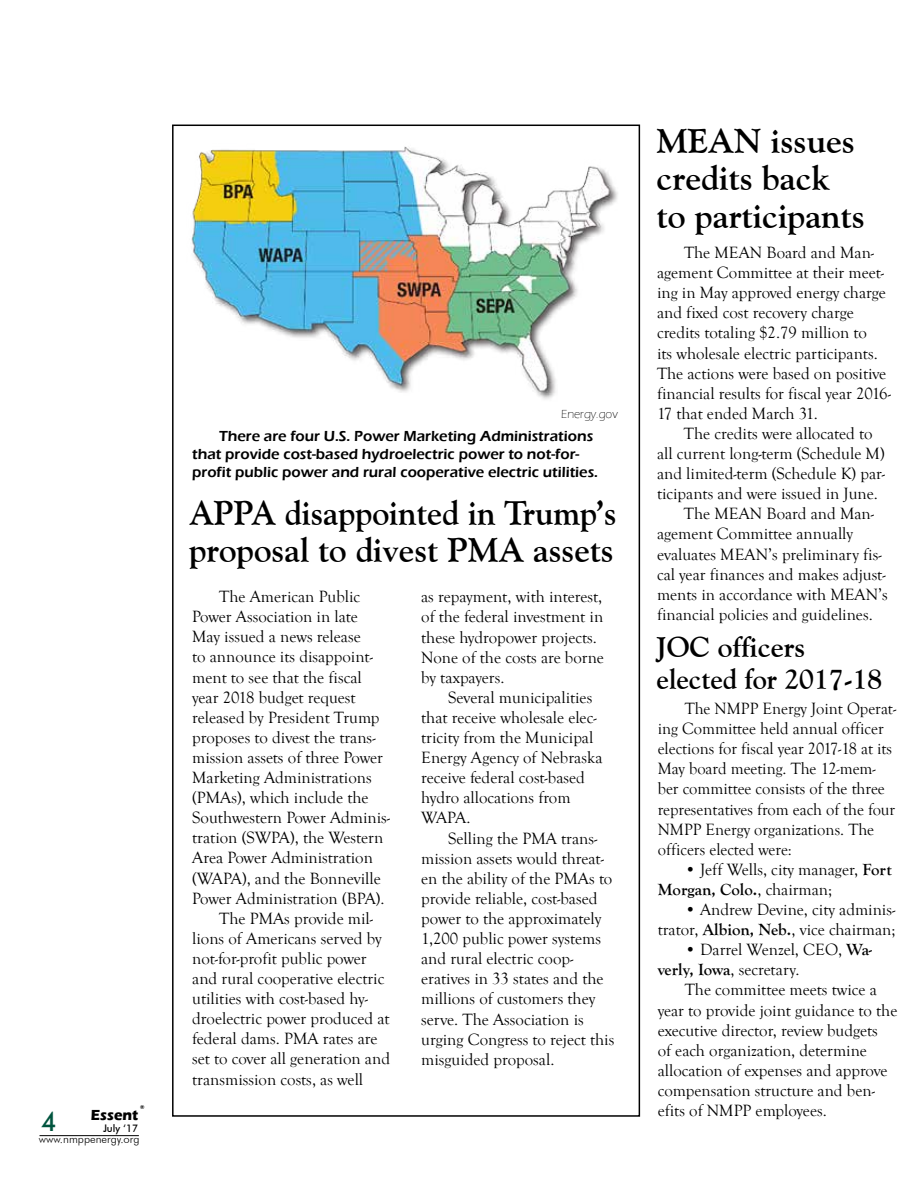
<style>
.page{position:relative;width:918px;height:1188px;background:#fff}
.page>*{position:absolute;margin:0;border:0;box-sizing:border-box;transform-origin:0 0}
.t1{font:700 34.5px/37.5px "Goudy Old Style BT";color:#000;scale:.95 1}
.t2{font:700 34.5px/37.5px "Goudy Old Style BT";color:#000}
.t3{font:700 28.5px/31.5px "Goudy Old Style BT";color:#000}
.t4{font:500 27px "Futura BT";color:#00543e;scale:.95 1}
.t5{font:16.8px/20.1px "Goudy Old Style T";color:#000}
.t6{font:600 15px/18px "Eras ITC";color:#000}
.t7{font:700 15px "Eras ITC";color:#000;scale:.95 1}
.t8{font:300 12px "Eras ITC";color:#000}
.t9{font:300 11.25px "Futura BT";color:#000}
.t10{font:500 10.5px "Futura BT";color:#000;scale:.95 1}
.t11{font:700 5.25px "Futura BT";color:#000}
.s1{font-weight:700}
</style>
<div class="page">
<hr style="left:39px;top:1135px;width:100px;height:1px;background:#000">
<img style="left:191px;top:146px;width:427px;height:253px">
<p class="t11" style="left:140px;top:1104px;width:6px">®</p>
<p class="t7" style="left:91px;top:1106px;width:51px">Essent</p>
<p class="t10" style="left:103px;top:1122px;width:39px">July ‘17</p>
<h3 class="t4" style="left:41px;top:1105px;width:18px">4</h3>
<p class="t9" style="left:39px;top:1132px;width:102px">www.nmppenergy.org</p>
<p class="t8" style="left:561px;top:407px;width:58px">Energy.gov</p>
<p class="t6" style="left:192px;top:427px;width:407px;text-indent:27px">There are four U.S. Power Marketing Administrations that provide cost-based hydroelectric power to not-for&shy;profit public power and rural cooperative electric utilities.</p>
<h1 class="t1" style="left:189px;top:494px;width:452px">APPA disappointed in Trump’s proposal to divest PMA assets</h1>
<p class="t5" style="left:219px;top:587px;width:143px">The American Public</p>
<p class="t5" style="left:192px;top:607px;width:167px">Power Association in late</p>
<p class="t5" style="left:192px;top:627px;width:170px">May issued a news release</p>
<p class="t5" style="left:192px;top:647px;width:182px">to announce its disappoint-</p>
<p class="t5" style="left:192px;top:667px;width:171px">ment to see that the fiscal</p>
<p class="t5" style="left:192px;top:687px;width:165px">year 2018 budget request</p>
<p class="t5" style="left:192px;top:708px;width:189px">released by President Trump</p>
<p class="t5" style="left:192px;top:728px;width:185px">proposes to divest the trans-</p>
<p class="t5" style="left:192px;top:748px;width:192px">mission assets of three Power</p>
<p class="t5" style="left:192px;top:768px;width:181px">Marketing Administrations</p>
<p class="t5" style="left:192px;top:788px;width:178px">(PMAs), which include the</p>
<p class="t5" style="left:192px;top:808px;width:199px">Southwestern Power Adminis-</p>
<p class="t5" style="left:192px;top:828px;width:193px">tration (SWPA), the Western</p>
<p class="t5" style="left:192px;top:848px;width:182px">Area Power Administration</p>
<p class="t5" style="left:192px;top:868px;width:190px">(WAPA), and the Bonneville</p>
<p class="t5" style="left:192px;top:888px;width:194px">Power Administration (BPA).</p>
<p class="t5" style="left:219px;top:909px;width:155px">The PMAs provide mil-</p>
<p class="t5" style="left:192px;top:929px;width:191px">lions of Americans served by</p>
<p class="t5" style="left:192px;top:949px;width:176px">not-for-profit public power</p>
<p class="t5" style="left:192px;top:969px;width:194px">and rural cooperative electric</p>
<p class="t5" style="left:192px;top:989px;width:177px">utilities with cost-based hy-</p>
<p class="t5" style="left:192px;top:1009px;width:199px">droelectric power produced at</p>
<p class="t5" style="left:192px;top:1029px;width:187px">federal dams. PMA rates are</p>
<p class="t5" style="left:192px;top:1049px;width:199px">set to cover all generation and</p>
<p class="t5" style="left:192px;top:1069px;width:172px">transmission costs, as well</p>
<p class="t5" style="left:421px;top:587px;width:184px">as repayment, with interest, of the federal investment in these hydropower projects.<br>None of the costs are borne by taxpayers.</p>
<p class="t5" style="left:421px;top:688px;width:183px;text-indent:27px">Several municipalities that receive wholesale elec&shy;tricity from the Municipal<br>Energy Agency of Nebraska receive federal cost-based hydro allocations from<br>WAPA.</p>
<p class="t5" style="left:421px;top:828px;width:195px;text-indent:27px">Selling the PMA trans&shy;mission assets would threat&shy;en the ability of the PMAs to provide reliable, cost-based power to the approximately<br>1,200 public power systems and rural electric coop&shy;eratives in 33 states and the millions of customers they serve. The Association is urging Congress to reject this misguided proposal.</p>
<h1 class="t2" style="left:657px;top:121px;width:210px">MEAN issues credits back to participants</h1>
<p class="t5" style="left:657px;top:243px;width:235px;text-indent:27px">The MEAN Board and Man&shy;agement Committee at their meet&shy;ing in May approved energy charge and fixed cost recovery charge credits totaling $2.79 million to<br>its wholesale electric participants.<br>The actions were based on positive financial results for fiscal year 2016-<br>17 that ended March 31.</p>
<p class="t5" style="left:684px;top:424px;width:190px">The credits were allocated to</p>
<p class="t5" style="left:657px;top:444px;width:229px">all current long-term (Schedule M)</p>
<p class="t5" style="left:657px;top:464px;width:229px">and limited-term (Schedule K) par-</p>
<p class="t5" style="left:657px;top:484px;width:222px">ticipants and were issued in June.</p>
<p class="t5" style="left:684px;top:504px;width:192px">The MEAN Board and Man-</p>
<p class="t5" style="left:657px;top:524px;width:198px">agement Committee annually</p>
<p class="t5" style="left:657px;top:544px;width:226px">evaluates MEAN’s preliminary fis-</p>
<p class="t5" style="left:657px;top:564px;width:230px">cal year finances and makes adjust-</p>
<p class="t5" style="left:657px;top:585px;width:232px">ments in accordance with MEAN’s</p>
<p class="t5" style="left:657px;top:605px;width:217px">financial policies and guidelines.</p>
<h2 class="t3" style="left:657px;top:631px;width:227px">JOC officers elected for 2017-18</h2>
<p class="t5" style="left:658px;top:699px;width:240px;text-indent:27px">The NMPP Energy Joint Operat&shy;ing Committee held annual officer elections for fiscal year 2017-18 at its<br>May board meeting. The 12-mem&shy;ber committee consists of the three representatives from each of the four<br>NMPP Energy organizations. The officers elected were:</p>
<p class="t5" style="left:658px;top:860px;width:236px;text-indent:27px">• Jeff Wells, city manager, <span class="s1">Fort<br>Morgan, Colo.</span>, chairman;</p>
<p class="t5" style="left:658px;top:900px;width:239px;text-align:right">• Andrew Devine, city adminis&shy;trator, <span class="s1">Albion, Neb.</span>, vice chairman;</p>
<p class="t5" style="left:658px;top:940px;width:216px;text-indent:27px">• Darrel Wenzel, CEO, <span class="s1">Wa&shy;verly, Iowa</span>, secretary.</p>
<p class="t5" style="left:658px;top:980px;width:241px;text-indent:27px">The committee meets twice a year to provide joint guidance to the executive director, review budgets<br>of each organization, determine allocation of expenses and approve compensation structure and ben&shy;efits of NMPP employees.</p>
</div>
